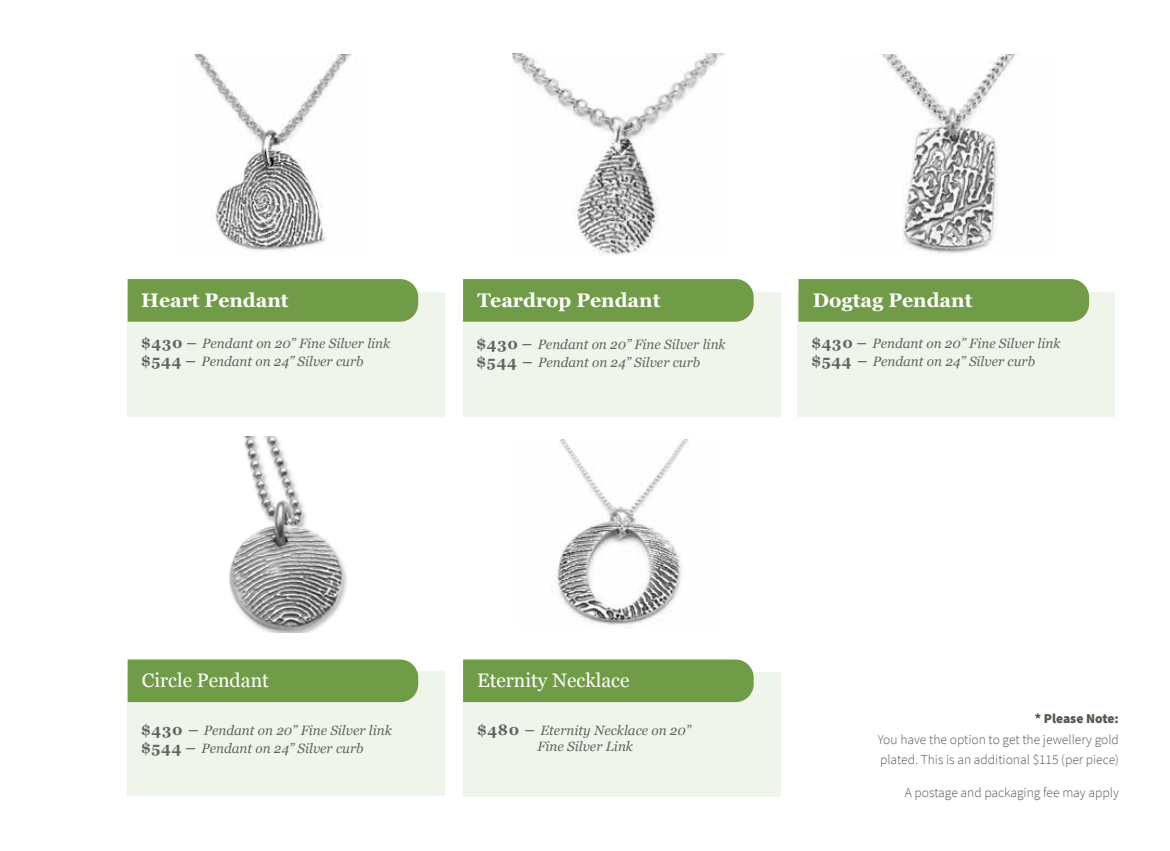
<style>
.page{position:relative;width:1170px;height:851px;background:#fff}
.page>*{position:absolute;margin:0;border:0;box-sizing:border-box;transform-origin:0 0}
.t1{font:700 19.5px "Georgia Pro";color:#fff}
.t2{font:19.5px "Georgia";color:#fff}
.t3{font:italic 13.5px/18px "Georgia";color:#646464}
.t4{font:300 13.5px/20.2px "Source Sans Pro";color:#5a574e}
.t5{font:900 13.5px "Source Sans Pro";color:#5a574e}
.s1{font-weight:700;font-style:normal;font-size:15px}
</style>
<div class="page">
<div style="left:128px;top:671px;width:317px;height:125px;background:#f0f5ec"></div>
<svg style="left:128px;top:279px;width:290px;height:13px;background:#739e4a"></svg>
<svg style="left:128px;top:292px;width:317px;height:124px;background:#d4e1c8"></svg>
<div style="left:463px;top:292px;width:317px;height:125px;background:#f0f5ec"></div>
<div style="left:797px;top:292px;width:318px;height:124px;background:#f0f5ec"></div>
<div style="left:463px;top:672px;width:317px;height:124px;background:#f0f5ec"></div>
<div style="left:463px;top:279px;width:290px;height:42px;background:#709c47"></div>
<div style="left:798px;top:279px;width:290px;height:42px;background:#709c47"></div>
<div style="left:128px;top:659px;width:290px;height:43px;background:#709c47"></div>
<div style="left:463px;top:659px;width:290px;height:43px;background:#709c47"></div>
<img style="left:229px;top:436px;width:118px;height:196px">
<img style="left:513px;top:53px;width:212px;height:203px">
<img style="left:879px;top:54px;width:138px;height:200px">
<img style="left:194px;top:54px;width:158px;height:198px">
<img style="left:555px;top:439px;width:134px;height:186px">
<h1 class="t1" style="left:141px;top:288px;width:149px">Heart Pendant</h1>
<h1 class="t1" style="left:477px;top:288px;width:184px">Teardrop Pendant</h1>
<p class="t3" style="left:476px;top:334px;width:251px"><span class="s1">$430 –</span> Pendant on 20” Fine Silver link <span class="s1">$544 –</span> Pendant on 24” Silver curb</p>
<p class="t3" style="left:141px;top:334px;width:251px"><span class="s1">$430 –</span> Pendant on 20” Fine Silver link <span class="s1">$544 –</span> Pendant on 24” Silver curb</p>
<h1 class="t1" style="left:812px;top:288px;width:161px">Dogtag Pendant</h1>
<p class="t3" style="left:811px;top:334px;width:251px"><span class="s1">$430 –</span> Pendant on 20” Fine Silver link <span class="s1">$544 –</span> Pendant on 24” Silver curb</p>
<h1 class="t2" style="left:142px;top:666px;width:128px">Circle Pendant</h1>
<h1 class="t2" style="left:477px;top:666px;width:154px">Eternity Necklace</h1>
<p class="t3" style="left:477px;top:721px;width:215px;line-height:16.2px;text-align:center"><span class="s1">$480 –</span> Eternity Necklace on 20”<br>Fine Silver Link</p>
<p class="t3" style="left:141px;top:720px;width:252px"><span class="s1">$430 –</span> Pendant on 20” Fine Silver link <span class="s1">$544 –</span> Pendant on 24” Silver curb</p>
<p class="t5" style="left:1034px;top:709px;width:86px">* Please Note:</p>
<p class="t4" style="left:877px;top:729px;width:243px">You have the option to get the jewellery gold plated. This is an additional $115 (per piece)</p>
<p class="t4" style="left:904px;top:782px;width:216px">A postage and packaging fee may apply</p>
</div>
